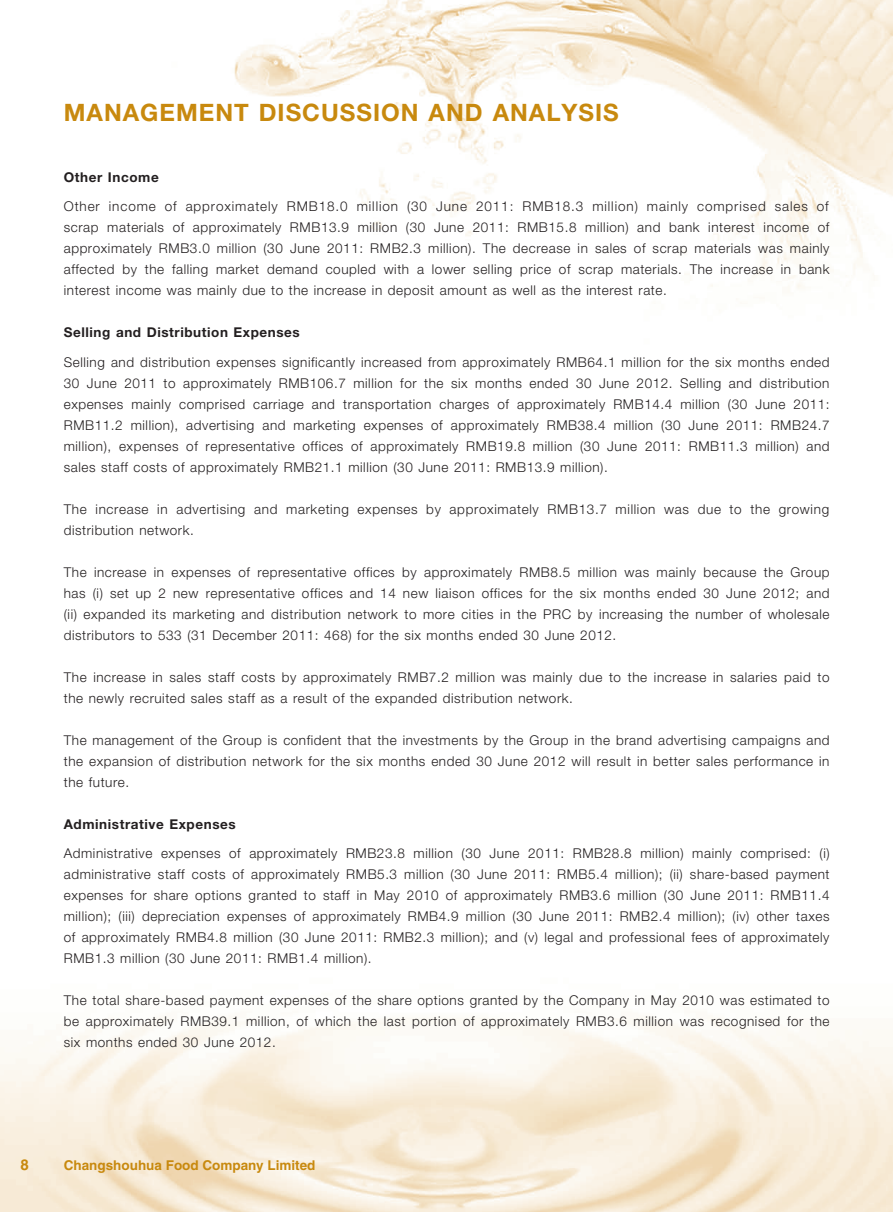
<style>
.page{position:relative;width:893px;height:1212px;background:#fff}
.page>*{position:absolute;margin:0;border:0;box-sizing:border-box;transform-origin:0 0}
.t1{font:700 24px "Helvetica Neue";letter-spacing:.04em;color:#c8890e}
.t2{font:700 15px "Helvetica";color:#c8890e}
.t3{font:300 13.5px/21px "Helvetica Neue";letter-spacing:.04em;color:#231f20;text-align:justify}
.t4{font:700 13.5px "Helvetica Neue";letter-spacing:.04em;color:#231f20}
.t5{font:700 13.5px "Helvetica";color:#c8890e}
</style>
<div class="page">
<img style="left:0;top:0;width:893px;height:1212px">
<h1 class="t1" style="left:64px;top:98px;width:557px">MANAGEMENT DISCUSSION AND ANALYSIS</h1>
<p class="t4" style="left:64px;top:168px;width:96px">Other Income</p>
<p class="t3" style="left:64px;top:196px;width:767px">Other income of approximately RMB18.0 million (30 June 2011: RMB18.3 million) mainly comprised sales of scrap materials of approximately RMB13.9 million (30 June 2011: RMB15.8 million) and bank interest income of approximately RMB3.0 million (30 June 2011: RMB2.3 million). The decrease in sales of scrap materials was mainly affected by the falling market demand coupled with a lower selling price of scrap materials. The increase in bank interest income was mainly due to the increase in deposit amount as well as the interest rate.</p>
<p class="t4" style="left:64px;top:324px;width:238px">Selling and Distribution Expenses</p>
<p class="t3" style="left:64px;top:351px;width:767px">Selling and distribution expenses significantly increased from approximately RMB64.1 million for the six months ended 30 June 2011 to approximately RMB106.7 million for the six months ended 30 June 2012. Selling and distribution expenses mainly comprised carriage and transportation charges of approximately RMB14.4 million (30 June 2011:<br>RMB11.2 million), advertising and marketing expenses of approximately RMB38.4 million (30 June 2011: RMB24.7 million), expenses of representative offices of approximately RMB19.8 million (30 June 2011: RMB11.3 million) and sales staff costs of approximately RMB21.1 million (30 June 2011: RMB13.9 million).</p>
<p class="t3" style="left:64px;top:498px;width:767px">The increase in advertising and marketing expenses by approximately RMB13.7 million was due to the growing distribution network.</p>
<p class="t3" style="left:64px;top:561px;width:767px">The increase in expenses of representative offices by approximately RMB8.5 million was mainly because the Group has (i) set up 2 new representative offices and 14 new liaison offices for the six months ended 30 June 2012; and (ii) expanded its marketing and distribution network to more cities in the PRC by increasing the number of wholesale distributors to 533 (31 December 2011: 468) for the six months ended 30 June 2012.</p>
<p class="t3" style="left:64px;top:666px;width:767px">The increase in sales staff costs by approximately RMB7.2 million was mainly due to the increase in salaries paid to the newly recruited sales staff as a result of the expanded distribution network.</p>
<p class="t3" style="left:64px;top:729px;width:767px">The management of the Group is confident that the investments by the Group in the brand advertising campaigns and the expansion of distribution network for the six months ended 30 June 2012 will result in better sales performance in the future.</p>
<p class="t4" style="left:64px;top:816px;width:173px">Administrative Expenses</p>
<p class="t3" style="left:64px;top:843px;width:767px">Administrative expenses of approximately RMB23.8 million (30 June 2011: RMB28.8 million) mainly comprised: (i) administrative staff costs of approximately RMB5.3 million (30 June 2011: RMB5.4 million); (ii) share-based payment expenses for share options granted to staff in May 2010 of approximately RMB3.6 million (30 June 2011: RMB11.4 million); (iii) depreciation expenses of approximately RMB4.9 million (30 June 2011: RMB2.4 million); (iv) other taxes of approximately RMB4.8 million (30 June 2011: RMB2.3 million); and (v) legal and professional fees of approximately RMB1.3 million (30 June 2011: RMB1.4 million).</p>
<p class="t3" style="left:64px;top:990px;width:767px">The total share-based payment expenses of the share options granted by the Company in May 2010 was estimated to be approximately RMB39.1 million, of which the last portion of approximately RMB3.6 million was recognised for the six months ended 30 June 2012.</p>
<p class="t2" style="left:21px;top:1155px;width:10px">8</p>
<p class="t5" style="left:64px;top:1157px;width:253px">Changshouhua Food Company Limited</p>
</div>
